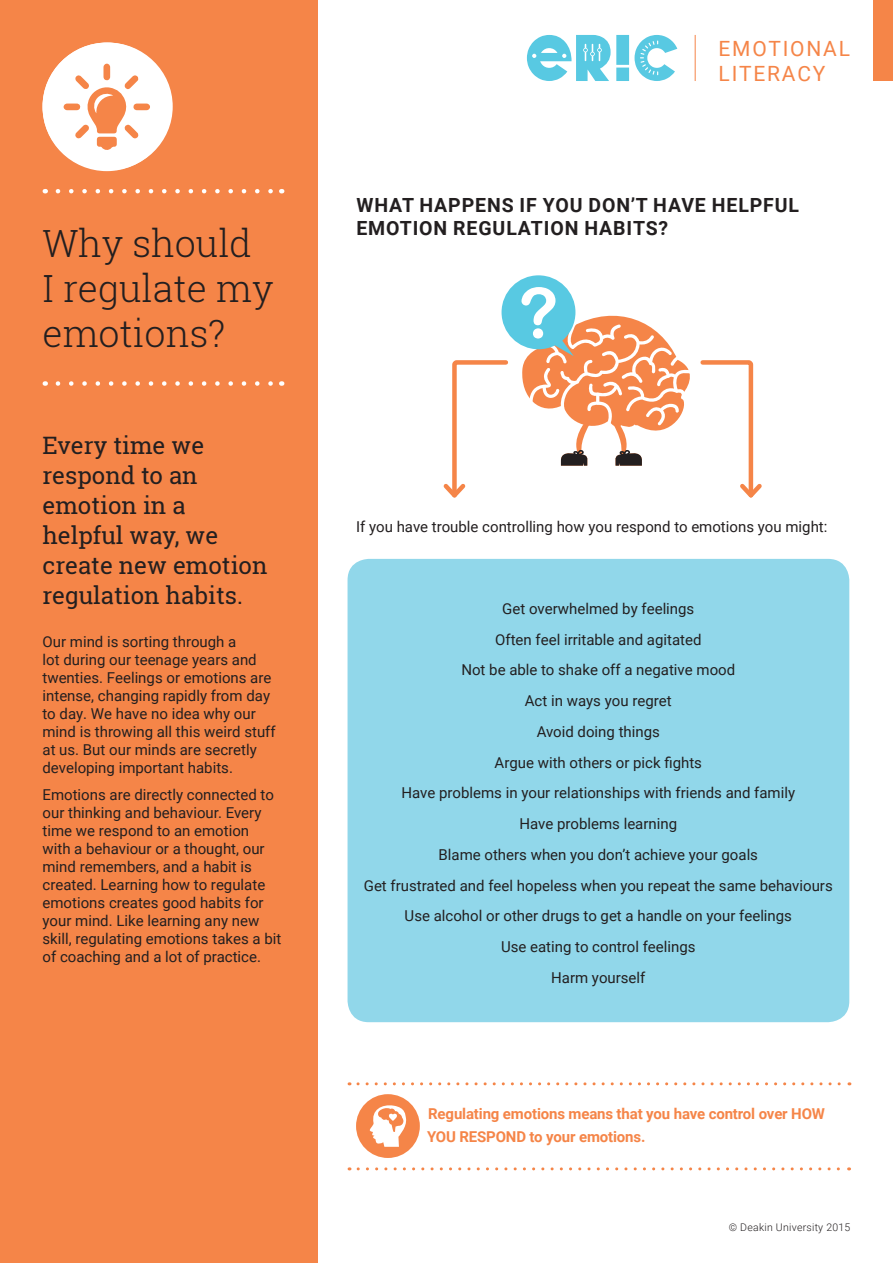
<style>
.page{position:relative;width:893px;height:1263px;background:#fff}
.page>*{position:absolute;margin:0;border:0;box-sizing:border-box;transform-origin:0 0}
.t1{font:300 37.5px/45px "Roboto Slab";color:#231f20}
.t2{font:24px/30px "Roboto Slab";color:#231f20}
.t3{font:21px/25.2px "Roboto";letter-spacing:.085em;color:#f58548}
.t4{font:700 19.5px/23.4px "Roboto";letter-spacing:.045em;color:#231f20}
.t5{font:15px/18px "Roboto";color:#231f20}
.t6{font:700 15px/22.5px "Roboto";letter-spacing:-.01em;color:#f58548}
.t7{font:300 10.5px "Roboto";letter-spacing:.025em;color:#231f20}
</style>
<div class="page">
<div style="left:0;top:0;width:318px;height:1263px;background:#f58548"></div>
<div style="left:873px;top:0;width:20px;height:80px;background:#f58548"></div>
<svg style="left:635px;top:35px;width:42px;height:46px"></svg>
<svg style="left:527px;top:35px;width:102px;height:46px"></svg>
<hr style="left:695px;top:35px;width:1px;height:46px;background:#f58548">
<div style="left:43px;top:43px;width:128px;height:128px;background:#fff;border-radius:50%"></div>
<svg style="left:64px;top:64px;width:86px;height:86px"></svg>
<svg style="left:58px;top:189px;width:215px;height:4px"></svg>
<svg style="left:58px;top:381px;width:215px;height:5px"></svg>
<svg style="left:358px;top:1082px;width:492px;height:3px"></svg>
<svg style="left:358px;top:1167px;width:492px;height:3px"></svg>
<div style="left:356px;top:1094px;width:64px;height:64px;background:#f58548;border-radius:50%"></div>
<svg style="left:369px;top:1105px;width:38px;height:42px"></svg>
<svg style="left:443px;top:275px;width:319px;height:223px"></svg>
<div style="left:348px;top:559px;width:501px;height:463px;background:#91d7ea;border-radius:21px"></div>
<h1 class="t1" style="left:43px;top:220px;width:233px">Why should<br>I regulate my emotions?</h1>
<h2 class="t2" style="left:43px;top:430px;width:226px">Every time we respond to an emotion in a helpful way, we create new emotion regulation habits.</h2>
<p class="t5" style="left:43px;top:632px;width:235px">Our mind is sorting through a<br>lot during our teenage years and twenties. Feelings or emotions are intense, changing rapidly from day to day. We have no idea why our mind is throwing all this weird stuff at us. But our minds are secretly developing important habits.</p>
<p class="t5" style="left:43px;top:785px;width:240px">Emotions are directly connected to our thinking and behaviour. Every time we respond to an emotion<br>with a behaviour or a thought, our mind remembers, and a habit is created. Learning how to regulate emotions creates good habits for your mind. Like learning any new skill, regulating emotions takes a bit of coaching and a lot of practice.</p>
<h3 class="t3" style="left:719px;top:35px;width:133px">EMOTIONAL<br>LITERACY</h3>
<h3 class="t4" style="left:356px;top:192px;width:444px">WHAT HAPPENS IF YOU DON’T HAVE HELPFUL<br>EMOTION REGULATION HABITS?</h3>
<p class="t5" style="left:356px;top:517px;width:473px">If you have trouble controlling how you respond to emotions you might:</p>
<p class="t5" style="left:364px;top:593px;width:470px;line-height:30.8px;text-align:center">Get overwhelmed by feelings<br>Often feel irritable and agitated<br>Not be able to shake off a negative mood<br>Act in ways you regret<br>Avoid doing things<br>Argue with others or pick fights<br>Have problems in your relationships with friends and family<br>Have problems learning<br>Blame others when you don’t achieve your goals<br>Get frustrated and feel hopeless when you repeat the same behaviours Use alcohol or other drugs to get a handle on your feelings<br>Use eating to control feelings<br>Harm yourself</p>
<p class="t6" style="left:427px;top:1102px;width:399px">Regulating emotions means that you have control over HOW<br>YOU RESPOND to your emotions.</p>
<p class="t7" style="left:729px;top:1219px;width:123px">© Deakin University 2015</p>
</div>
